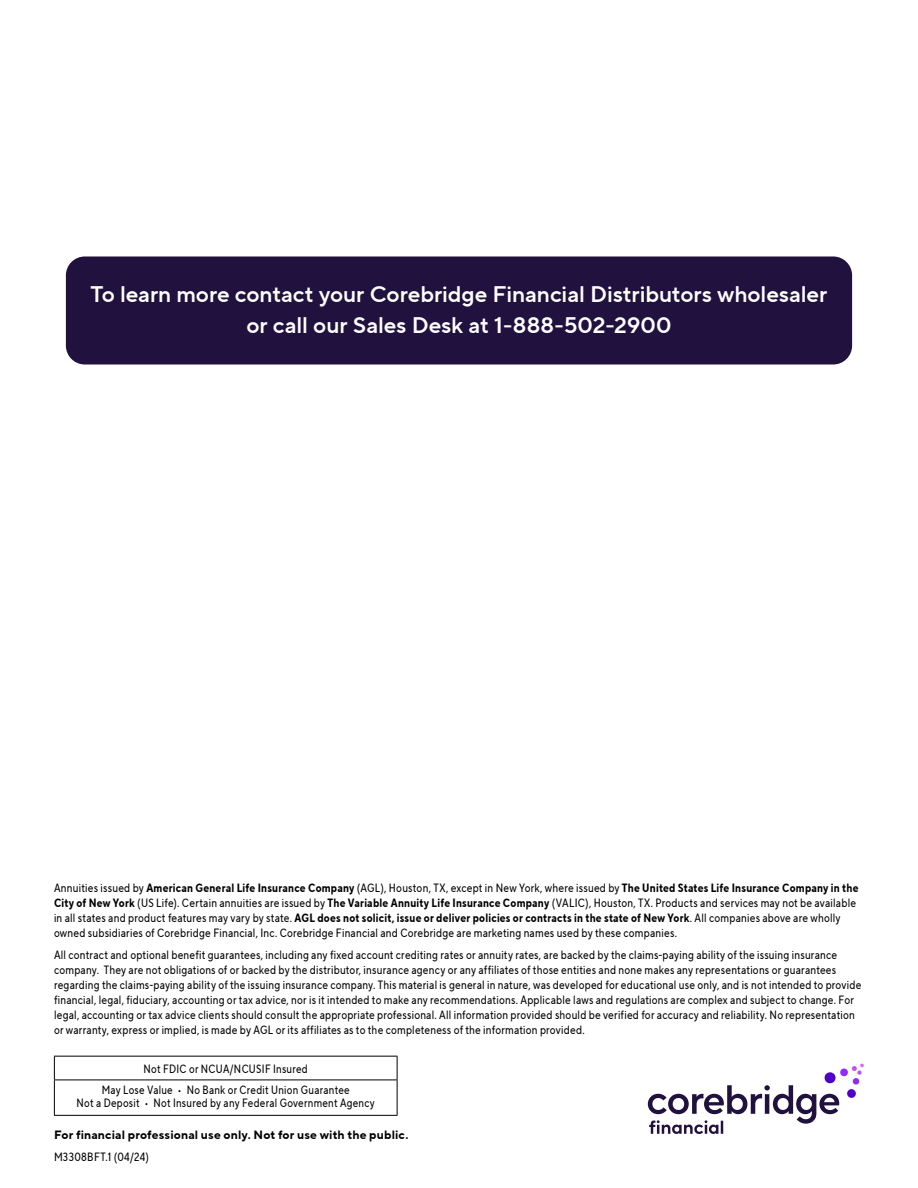
<style>
.page{position:relative;width:918px;height:1188px;background:#fff}
.page>*{position:absolute;margin:0;border:0;box-sizing:border-box;transform-origin:0 0}
.CB-Body_P{font:22.5px/31.5px "TT Norms Pro Dm Bd";color:#fff;text-align:center}
.CB-Disclosure_P{font:12px/15px "TT Norms Pro Cond";letter-spacing:.02em;color:#000}
.t1{font:700 12px "TT Norms Pro";letter-spacing:.015em;color:#000}
.s1{font-weight:700}
</style>
<div class="page">
<svg style="left:648px;top:1063px;width:216px;height:71px"></svg>
<div style="left:847px;top:1089px;width:9px;height:9px;background:#4f00ca;border-radius:50%"></div>
<hr style="left:54px;top:1056px;width:344px;height:1px;background:#000">
<svg style="left:54px;top:1057px;width:1px;height:23px"></svg>
<svg style="left:397px;top:1057px;width:1px;height:23px"></svg>
<hr style="left:54px;top:1080px;width:344px;height:1px;background:#000">
<hr style="left:54px;top:1080px;width:1px;height:35px;background:#000">
<hr style="left:397px;top:1080px;width:1px;height:35px;background:#000">
<hr style="left:54px;top:1115px;width:344px;height:1px;background:#000">
<div style="left:66px;top:256px;width:786px;height:108px;background:#20113e;border-radius:19px"></div>
<p class="CB-Body_P" style="left:90px;top:278px;width:739px">To learn more contact your Corebridge Financial Distributors wholesaler or call our Sales Desk at 1-888-502-2900</p>
<p class="CB-Disclosure_P" style="left:54px;top:880px;width:806px">Annuities issued by <span class="s1">American General Life Insurance Company</span> (AGL), Houston, TX, except in New York, where issued by <span class="s1">The United States Life Insurance Company in the City of New York</span> (US Life). Certain annuities are issued by <span class="s1">The Variable Annuity Life Insurance Company</span> (VALIC), Houston, TX. Products and services may not be available in all states and product features may vary by state. <span class="s1">AGL does not solicit, issue or deliver policies or contracts in the state of New York</span>. All companies above are wholly owned subsidiaries of Corebridge Financial, Inc. Corebridge Financial and Corebridge are marketing names used by these companies.</p>
<p class="CB-Disclosure_P" style="left:54px;top:947px;width:809px">All contract and optional benefit guarantees, including any fixed account crediting rates or annuity rates, are backed by the claims-paying ability of the issuing insurance company. They are not obligations of or backed by the distributor, insurance agency or any affiliates of those entities and none makes any representations or guarantees regarding the claims-paying ability of the issuing insurance company. This material is general in nature, was developed for educational use only, and is not intended to provide financial, legal, fiduciary, accounting or tax advice, nor is it intended to make any recommendations. Applicable laws and regulations are complex and subject to change. For legal, accounting or tax advice clients should consult the appropriate professional. All information provided should be verified for accuracy and reliability. No representation or warranty, express or implied, is made by AGL or its affiliates as to the completeness of the information provided.</p>
<p class="CB-Disclosure_P" style="left:144px;top:1061px;width:166px">Not FDIC or NCUA/NCUSIF Insured</p>
<p class="CB-Disclosure_P" style="left:102px;top:1082px;width:249px">May Lose Value • No Bank or Credit Union Guarantee</p>
<p class="CB-Disclosure_P" style="left:77px;top:1096px;width:300px">Not a Deposit • Not Insured by any Federal Government Agency</p>
<p class="t1" style="left:54px;top:1126px;width:356px">For financial professional use only. Not for use with the public.</p>
<p class="CB-Disclosure_P" style="left:54px;top:1149px;width:97px">M3308BFT.1 (04/24)</p>
</div>
